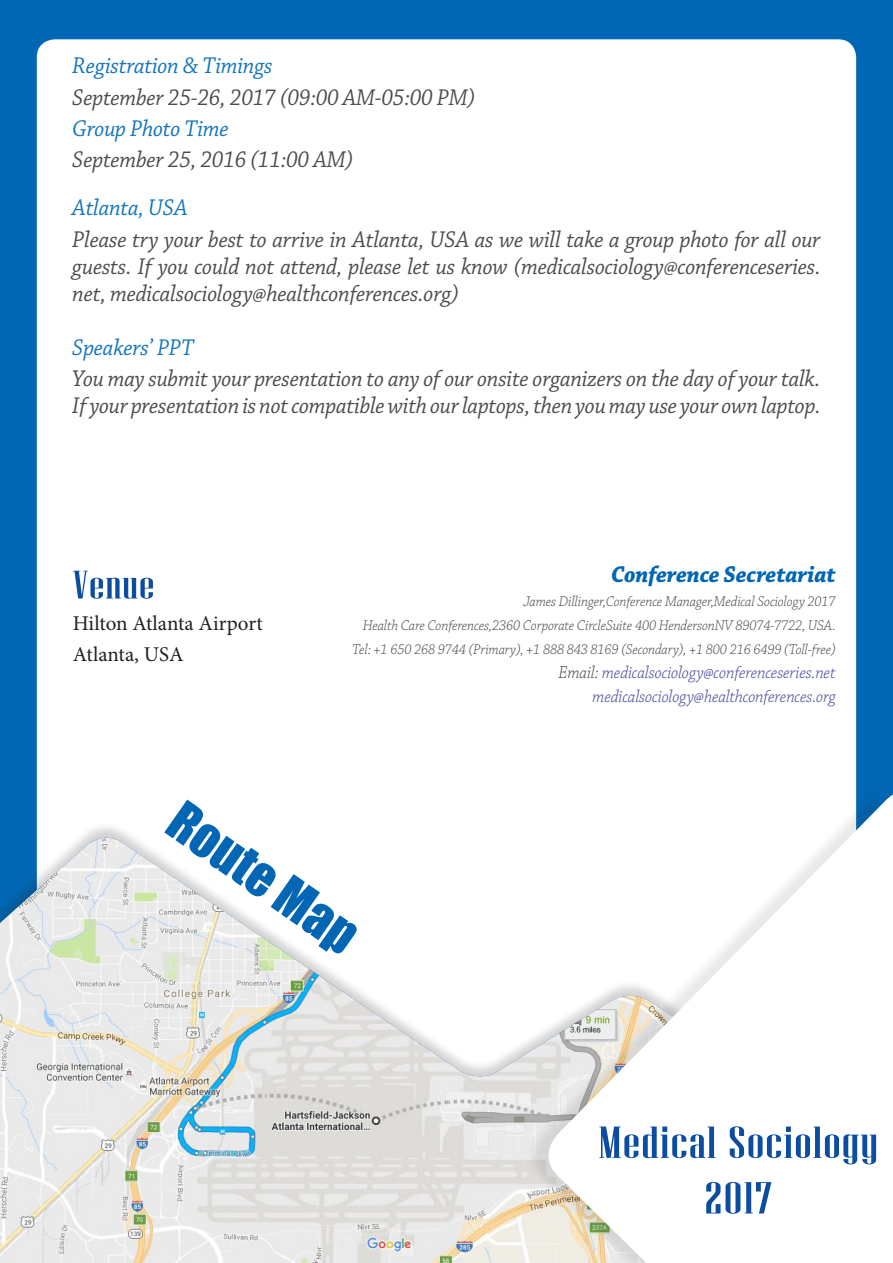
<style>
.page{position:relative;width:893px;height:1263px;background:#0166b3}
.page>*{position:absolute;margin:0;border:0;box-sizing:border-box;transform-origin:0 0}
.t1{font:50.7px "Impact";color:#0166b3}
.t2{font:44.85px/55.7px "Niagara Solid";letter-spacing:.02em;color:#0d4da1;text-align:center;scale:1.39 1}
.t3{font:39.6px "Niagara Solid";letter-spacing:.02em;color:#0d4da1;scale:1.39 1}
.t4{font:italic 24px/27px "Chaparral Pro";letter-spacing:-.01em;color:#4b4c4d;text-align:justify;scale:.95 1}
.t5{font:italic 24px "Chaparral Pro";letter-spacing:-.01em;color:#1374bb;scale:.95 1}
.t6{font:italic 700 24px "Chaparral Pro";letter-spacing:-.01em;color:#0166b3;scale:.95 1}
.t7{font:21px/31px "Minion Pro";color:#231f20}
.t8{font:italic 300 18px "Chaparral Pro";letter-spacing:-.01em;color:#48479d;scale:.95 1}
.t9{font:italic 300 15px "Chaparral Pro";letter-spacing:-.01em;color:#4b4c4d;scale:.95 1}
.s1{color:#4b4c4d}
</style>
<div class="page">
<div style="left:37px;top:39px;width:819px;height:1069px;background:#fff;border-radius:18px"></div>
<img style="left:0;top:838px;width:526px;height:425px">
<div style="left:526px;top:787px;width:360px;height:476px;background:#231f20;opacity:.1"></div>
<svg style="left:537px;top:795px;width:356px;height:468px"></svg>
<p class="t5" style="left:72px;top:53px;width:212px">Registration &amp; Timings</p>
<p class="t4" style="left:72px;top:85px;width:426px">September 25-26, 2017 (09:00 AM-05:00 PM)</p>
<p class="t5" style="left:72px;top:115px;width:166px">Group Photo Time</p>
<p class="t4" style="left:72px;top:147px;width:297px">September 25, 2016 (11:00 AM)</p>
<p class="t5" style="left:72px;top:195px;width:123px">Atlanta, USA</p>
<p class="t4" style="left:72px;top:227px;width:789px">Please try your best to arrive in Atlanta, USA as we will take a group photo for all our guests. If you could not attend, please let us know (medicalsociology@conferenceseries. net, medicalsociology@healthconferences.org)</p>
<p class="t5" style="left:72px;top:334px;width:129px">Speakers’ PPT</p>
<p class="t4" style="left:72px;top:366px;width:789px">You may submit your presentation to any of our onsite organizers on the day of your talk.<br>If your presentation is not compatible with our laptops, then you may use your own laptop.</p>
<p class="t3" style="left:73px;top:564px;width:60px">Venue</p>
<p class="t7" style="left:73px;top:607px;width:191px">Hilton Atlanta Airport<br>Atlanta, USA</p>
<p class="t6" style="left:611px;top:560px;width:238px">Conference Secretariat</p>
<p class="t9" style="left:523px;top:593px;width:330px">James Dillinger,Conference Manager,Medical Sociology 2017</p>
<p class="t9" style="left:363px;top:617px;width:499px">Health Care Conferences,2360 Corporate CircleSuite 400 HendersonNV 89074-7722, USA.</p>
<p class="t9" style="left:352px;top:641px;width:510px">Tel: +1 650 268 9744 (Primary), +1 888 843 8169 (Secondary), +1 800 216 6499 (Toll-free)</p>
<p class="t8" style="left:558px;top:663px;width:293px"><span class="s1">Email:</span> medicalsociology@conferenceseries.net</p>
<p class="t8" style="left:592px;top:687px;width:258px">medicalsociology@healthconferences.org</p>
<p class="t1" style="left:197px;top:783px;width:219px;rotate:35deg">Route Map</p>
<p class="t2" style="left:598px;top:1115px;width:203px">Medical Sociology<br>2017</p>
</div>
